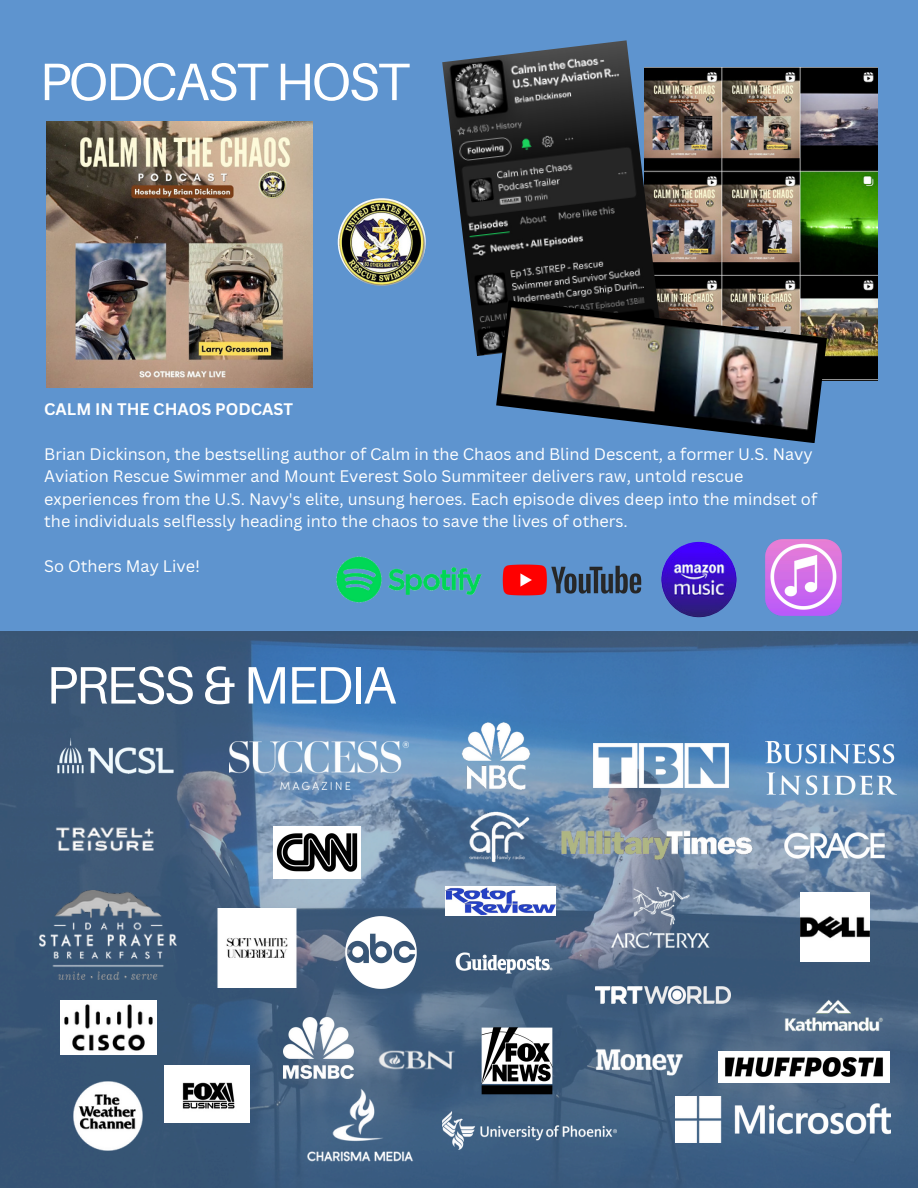
<style>
.page{position:relative;width:918px;height:1188px;background:#5e94cf}
.page>*{position:absolute;margin:0;border:0;box-sizing:border-box;transform-origin:0 0}
.t1{font:52.8px "Aileron";letter-spacing:-.04em;color:#fff}
.t2{font:16.2px/22.5px "Canva Sans";color:#fff}
.t3{font:700 16.2px "Canva Sans";color:#fff}
</style>
<div class="page">
<img style="left:46px;top:121px;width:267px;height:267px">
<img style="left:661px;top:68px;width:216px;height:313px">
<img style="left:442px;top:40px;width:219px;height:316px">
<img style="left:496px;top:300px;width:331px;height:143px">
<img style="left:766px;top:540px;width:75px;height:75px">
<img style="left:661px;top:542px;width:76px;height:75px;border-radius:50%">
<img style="left:335px;top:556px;width:148px;height:76px">
<img style="left:483px;top:564px;width:179px;height:68px">
<img style="left:338px;top:198px;width:88px;height:88px">
<img style="left:0;top:632px;width:918px;height:556px">
<img style="left:773px;top:998px;width:117px;height:36px">
<img style="left:74px;top:1082px;width:68px;height:68px">
<img style="left:164px;top:1066px;width:86px;height:56px">
<img style="left:283px;top:1017px;width:70px;height:61px">
<img style="left:594px;top:1041px;width:98px;height:42px">
<img style="left:801px;top:893px;width:68px;height:68px">
<img style="left:61px;top:1001px;width:95px;height:54px">
<img style="left:376px;top:1020px;width:81px;height:81px">
<img style="left:442px;top:1112px;width:175px;height:38px">
<img style="left:595px;top:985px;width:135px;height:19px">
<img style="left:44px;top:802px;width:127px;height:88px">
<img style="left:594px;top:743px;width:135px;height:1px">
<img style="left:178px;top:909px;width:158px;height:79px">
<img style="left:229px;top:741px;width:179px;height:49px">
<img style="left:445px;top:886px;width:111px;height:29px">
<img style="left:435px;top:713px;width:122px;height:86px">
<img style="left:556px;top:744px;width:202px;height:203px">
<img style="left:676px;top:1096px;width:215px;height:46px">
<img style="left:307px;top:1087px;width:107px;height:76px">
<img style="left:40px;top:890px;width:137px;height:89px">
<img style="left:719px;top:1052px;width:171px;height:30px">
<img style="left:452px;top:911px;width:104px;height:104px">
<img style="left:771px;top:819px;width:128px;height:54px">
<img style="left:477px;top:1021px;width:81px;height:81px">
<img style="left:34px;top:710px;width:164px;height:92px">
<img style="left:766px;top:741px;width:130px;height:53px">
<img style="left:611px;top:887px;width:101px;height:61px">
<img style="left:344px;top:916px;width:74px;height:73px">
<img style="left:441px;top:809px;width:111px;height:55px">
<img style="left:274px;top:827px;width:86px;height:52px">
<p class="t1" style="left:40px;top:49px;width:372px">PODCAST HOST</p>
<h1 class="t3" style="left:44px;top:398px;width:250px">CALM IN THE CHAOS PODCAST</h1>
<p class="t2" style="left:44px;top:442px;width:775px">Brian Dickinson, the bestselling author of Calm in the Chaos and Blind Descent, a former U.S. Navy Aviation Rescue Swimmer and Mount Everest Solo Summiteer delivers raw, untold rescue experiences from the U.S. Navy's elite, unsung heroes. Each episode dives deep into the mindset of the individuals selflessly heading into the chaos to save the lives of others.</p>
<p class="t2" style="left:44px;top:555px;width:157px">So Others May Live!</p>
<p class="t1" style="left:46px;top:652px;width:352px">PRESS &amp; MEDIA</p>
</div>
